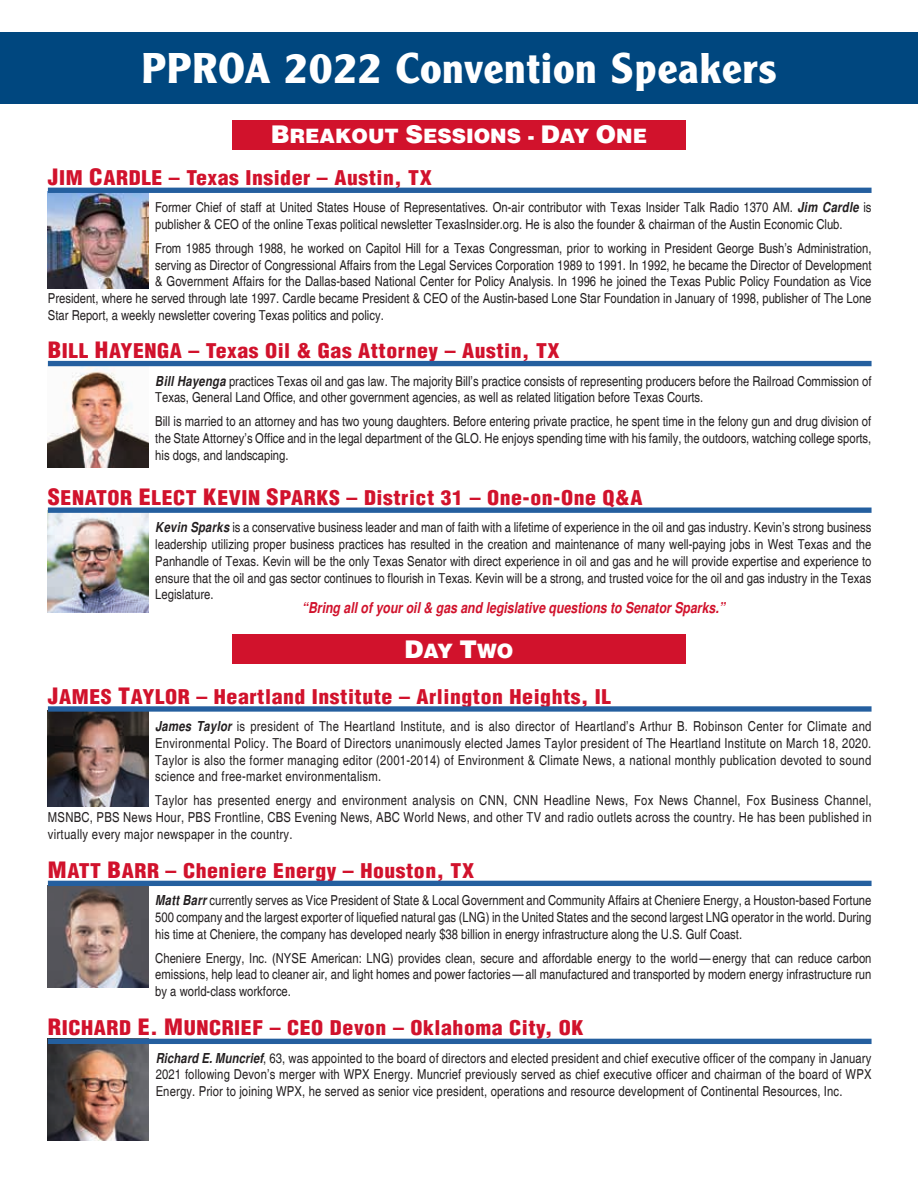
<style>
.page{position:relative;width:918px;height:1188px;background:#fff}
.page>*{position:absolute;margin:0;border:0;box-sizing:border-box;transform-origin:0 0}
.t1{font:700 42px "Clearface Gothic LT Std";letter-spacing:.03em;color:#fff}
.t2{font:900 condensed 19.8px "Helvetica LT Std";letter-spacing:.025em;color:#d1122c;scale:1.1 1}
.t3{font:900 19.8px "Helvetica LT Std";color:#fff}
.t4{font:italic 700 condensed 15px "Helvetica";color:#d1122c}
.t5{font:condensed 13.8px/16.8px "Helvetica";color:#231f20;text-align:justify}
.s1{font-size:24.45px}
.s2{font-size:22.05px}
.s3{font-weight:700;font-style:italic}
</style>
<div class="page">
<img style="left:48px;top:712px;width:101px;height:94px">
<div style="left:0;top:32px;width:918px;height:72px;background:#00477f"></div>
<img style="left:48px;top:193px;width:101px;height:96px">
<img style="left:48px;top:886px;width:101px;height:101px">
<img style="left:48px;top:513px;width:101px;height:100px">
<img style="left:48px;top:366px;width:101px;height:102px">
<img style="left:48px;top:1044px;width:101px;height:96px">
<div style="left:48px;top:1039px;width:824px;height:5px;background:#245f9f"></div>
<div style="left:48px;top:881px;width:824px;height:5px;background:#245f9f"></div>
<div style="left:48px;top:508px;width:824px;height:5px;background:#245f9f"></div>
<div style="left:48px;top:361px;width:824px;height:5px;background:#245f9f"></div>
<div style="left:48px;top:188px;width:824px;height:5px;background:#245f9f"></div>
<div style="left:232px;top:121px;width:454px;height:29px;background:#d1122c"></div>
<div style="left:232px;top:635px;width:454px;height:29px;background:#d1122c"></div>
<div style="left:48px;top:706px;width:824px;height:6px;background:#245f9f"></div>
<h1 class="t1" style="left:142px;top:43px;width:636px">PPROA 2022 Convention Speakers</h1>
<h2 class="t3" style="left:271px;top:123px;width:378px"><span class="s1">B</span>REAKOUT <span class="s1">S</span>ESSIONS - <span class="s1">D</span>AY <span class="s1">O</span>NE</h2>
<h2 class="t2" style="left:48px;top:165px;width:351px"><span class="s2">J</span>IM <span class="s2">C</span>ARDLE – Texas Insider – Austin, TX</h2>
<p class="t5" style="left:155px;top:199px;width:718px">Former Chief of staff at United States House of Representatives. On-air contributor with Texas Insider Talk Radio 1370 AM. <span class="s3">Jim Cardle</span> is publisher &amp; CEO of the online Texas political newsletter TexasInsider.org. He is also the founder &amp; chairman of the Austin Economic Club.</p>
<p class="t5" style="left:155px;top:240px;width:718px">From 1985 through 1988, he worked on Capitol Hill for a Texas Congressman, prior to working in President George Bush’s Administration,</p>
<p class="t5" style="left:155px;top:256px;width:718px">serving as Director of Congressional Affairs from the Legal Services Corporation 1989 to 1991. In 1992, he became the Director of Development</p>
<p class="t5" style="left:155px;top:273px;width:718px">&amp; Government Affairs for the Dallas-based National Center for Policy Analysis. In 1996 he joined the Texas Public Policy Foundation as Vice</p>
<p class="t5" style="left:48px;top:290px;width:825px">President, where he served through late 1997. Cardle became President &amp; CEO of the Austin-based Lone Star Foundation in January of 1998, publisher of The Lone</p>
<p class="t5" style="left:48px;top:307px;width:337px">Star Report, a weekly newsletter covering Texas politics and policy.</p>
<h2 class="t2" style="left:48px;top:338px;width:467px"><span class="s2">B</span>ILL <span class="s2">H</span>AYENGA – Texas Oil &amp; Gas Attorney – Austin, TX</h2>
<p class="t5" style="left:155px;top:373px;width:718px"><span class="s3">Bill Hayenga</span> practices Texas oil and gas law. The majority Bill’s practice consists of representing producers before the Railroad Commission of<br>Texas, General Land Office, and other government agencies, as well as related litigation before Texas Courts.</p>
<p class="t5" style="left:155px;top:413px;width:718px">Bill is married to an attorney and has two young daughters. Before entering private practice, he spent time in the felony gun and drug division of the State Attorney’s Office and in the legal department of the GLO. He enjoys spending time with his family, the outdoors, watching college sports, his dogs, and landscaping.</p>
<h2 class="t2" style="left:48px;top:485px;width:542px"><span class="s2">S</span>ENATOR <span class="s2">E</span>LECT <span class="s2">K</span>EVIN <span class="s2">S</span>PARKS – District 31 – One-on-One Q&amp;A</h2>
<p class="t5" style="left:155px;top:519px;width:718px"><span class="s3">Kevin Sparks</span> is a conservative business leader and man of faith with a lifetime of experience in the oil and gas industry. Kevin’s strong business leadership utilizing proper business practices has resulted in the creation and maintenance of many well-paying jobs in West Texas and the Panhandle of Texas. Kevin will be the only Texas Senator with direct experience in oil and gas and he will provide expertise and experience to ensure that the oil and gas sector continues to flourish in Texas. Kevin will be a strong, and trusted voice for the oil and gas industry in the Texas Legislature.</p>
<p class="t4" style="left:302px;top:599px;width:425px">“Bring all of your oil &amp; gas and legislative questions to Senator Sparks.”</p>
<h2 class="t3" style="left:405px;top:637px;width:110px"><span class="s1">D</span>AY <span class="s1">T</span>WO</h2>
<h2 class="t2" style="left:48px;top:684px;width:514px"><span class="s2">J</span>AMES <span class="s2">T</span>AYLOR – Heartland Institute – Arlington Heights, IL</h2>
<p class="t5" style="left:155px;top:718px;width:718px"><span class="s3">James Taylor</span> is president of The Heartland Institute, and is also director of Heartland’s Arthur B. Robinson Center for Climate and Environmental Policy. The Board of Directors unanimously elected James Taylor president of The Heartland Institute on March 18, 2020.<br>Taylor is also the former managing editor (2001-2014) of Environment &amp; Climate News, a national monthly publication devoted to sound science and free-market environmentalism.</p>
<p class="t5" style="left:48px;top:792px;width:825px;text-indent:107px">Taylor has presented energy and environment analysis on CNN, CNN Headline News, Fox News Channel, Fox Business Channel, MSNBC, PBS News Hour, PBS Frontline, CBS Evening News, ABC World News, and other TV and radio outlets across the country. He has been published in virtually every major newspaper in the country.</p>
<h2 class="t2" style="left:48px;top:858px;width:389px"><span class="s2">M</span>ATT <span class="s2">B</span>ARR – Cheniere Energy – Houston, TX</h2>
<p class="t5" style="left:155px;top:892px;width:718px"><span class="s3">Matt Barr</span> currently serves as Vice President of State &amp; Local Government and Community Affairs at Cheniere Energy, a Houston-based Fortune 500 company and the largest exporter of liquefied natural gas (LNG) in the United States and the second largest LNG operator in the world. During his time at Cheniere, the company has developed nearly $38 billion in energy infrastructure along the U.S. Gulf Coast.</p>
<p class="t5" style="left:155px;top:950px;width:718px">Cheniere Energy, Inc. (NYSE American: LNG) provides clean, secure and affordable energy to the world—energy that can reduce carbon emissions, help lead to cleaner air, and light homes and power factories—all manufactured and transported by modern energy infrastructure run by a world-class workforce.</p>
<h2 class="t2" style="left:48px;top:1015px;width:489px"><span class="s2">R</span>ICHARD <span class="s2">E</span>. <span class="s2">M</span>UNCRIEF – CEO Devon – Oklahoma City, OK</h2>
<p class="t5" style="left:156px;top:1050px;width:717px"><span class="s3">Richard E. Muncrief</span>, 63, was appointed to the board of directors and elected president and chief executive officer of the company in January 2021 following Devon’s merger with WPX Energy. Muncrief previously served as chief executive officer and chairman of the board of WPX Energy. Prior to joining WPX, he served as senior vice president, operations and resource development of Continental Resources, Inc.</p>
</div>
